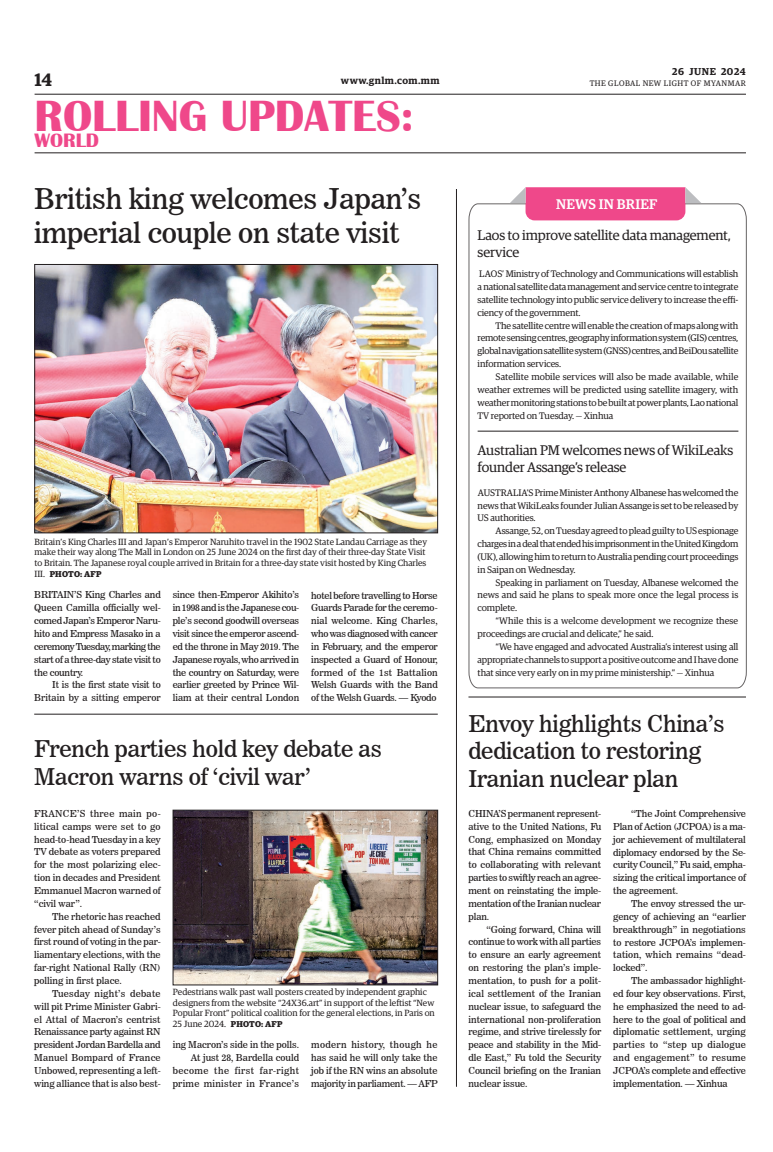
<style>
.page{position:relative;width:773px;height:1152px;background:#fff}
.page>*{position:absolute;margin:0;border:0;box-sizing:border-box;transform-origin:0 0}
.t1{font:700 45px "Britannic";color:#ef488a}
._2_Clm_Head{font:28.5px "News 706 BT Roman C";letter-spacing:-.01em;color:#231f20}
._2_Clm_Head-2{font:23px/27.6px "News 706 BT Roman C";letter-spacing:-.01em;color:#231f20}
.t2{font:700 20px "Britannic";color:#ef488a}
.t3{font:600 18px "Guardian Egyp";color:#231f20}
.Brief_Head{font:14px/16.8px "Guardian Egyp";letter-spacing:-.01em;color:#231f20}
.t4{font:500 14px "Guardian Egyp";letter-spacing:.02em;color:#fff}
.t5{font:600 10px "Guardian Egyp";letter-spacing:.05em;color:#231f20}
._2nd_Body{font:9.5px/12.9px "News 706 BT Roman C";letter-spacing:-.005em;color:#231f20;text-align:justify}
.Brief_2nd_Body{font:9.5px/12.9px "Guardian Egyp";letter-spacing:-.01em;color:#231f20;text-align:justify}
.Normal_Para{font:9.5px/12.9px "News 706 BT Roman C";letter-spacing:-.02em;color:#231f20;text-align:justify}
.Brief_Body{font:9.5px/12.9px "Guardian Egyp";letter-spacing:-.01em;color:#231f20;text-align:justify}
.t6{font:9px/10.8px "Guardian Egyp";color:#231f20}
.t7{font:700 8.5px "Guardian Egyp";letter-spacing:.02em;color:#231f20}
.t8{font:8px "Guardian Egyp";letter-spacing:.06em;color:#231f20}
.s1{font-weight:400;font-size:9px}
.s2{font-weight:700;font-size:8.5px}
</style>
<div class="page">
<hr style="left:35px;top:94px;width:711px;height:1px;background:#231f20">
<hr style="left:35px;top:152px;width:711px;height:1px;background:#231f20">
<svg style="left:468px;top:203px;width:279px;height:486px"></svg>
<svg style="left:509px;top:187px;width:192px;height:33px;background:#ee659b"></svg>
<img style="left:37px;top:266px;width:399px;height:265px">
<div style="left:35px;top:264px;width:403px;height:269px;border:1px solid #231f20"></div>
<img style="left:175px;top:812px;width:261px;height:171px">
<div style="left:173px;top:810px;width:265px;height:175px;border:1px solid #231f20"></div>
<hr style="left:34px;top:714px;width:404px;height:1px;background:#231f20">
<hr style="left:477px;top:431px;width:261px;height:1px;background:#231f20">
<hr style="left:456px;top:189px;width:1px;height:898px;background:#231f20">
<hr style="left:468px;top:697px;width:278px;height:1px;background:#231f20">
<p class="t5" style="left:672px;top:64px;width:75px">26 JUNE 2024</p>
<h3 class="t3" style="left:35px;top:67px;width:19px">14</h3>
<p class="t5" style="left:341px;top:73px;width:100px">www.gnlm.com.mm</p>
<p class="t8" style="left:589px;top:78px;width:158px">THE GLOBAL NEW LIGHT OF MYANMAR</p>
<h1 class="t1" style="left:35px;top:91px;width:380px">ROLLING UPDATES:</h1>
<h3 class="t2" style="left:35px;top:129px;width:66px">WORLD</h3>
<p class="_2_Clm_Head" style="left:34px;top:182px;width:389px">British king welcomes Japan’s</p>
<p class="t4" style="left:556px;top:194px;width:103px">NEWS IN BRIEF</p>
<p class="_2_Clm_Head" style="left:34px;top:216px;width:367px">imperial couple on state visit</p>
<p class="Brief_Head" style="left:477px;top:226px;width:255px">Laos to improve satellite data management, service</p>
<p class="Brief_Body" style="left:477px;top:267px;width:262px">LAOS’ Ministry of Technology and Communications will establish a national satellite data management and service centre to integrate satellite technology into public service delivery to increase the effi&shy;ciency of the government.</p>
<p class="Brief_2nd_Body" style="left:477px;top:318px;width:262px;text-indent:18px">The satellite centre will enable the creation of maps along with remote sensing centres, geography information system (GIS) centres, global navigation satellite system (GNSS) centres, and BeiDou satellite information services.</p>
<p class="Brief_2nd_Body" style="left:477px;top:370px;width:262px;text-indent:18px">Satellite mobile services will also be made available, while weather extremes will be predicted using satellite imagery, with weather monitoring stations to be built at power plants, Lao national TV reported on Tuesday. — Xinhua</p>
<p class="Brief_Head" style="left:477px;top:441px;width:257px">Australian PM welcomes news of WikiLeaks founder Assange’s release</p>
<p class="Brief_Body" style="left:477px;top:485px;width:262px">AUSTRALIA’S Prime Minister Anthony Albanese has welcomed the news that WikiLeaks founder Julian Assange is set to be released by US authorities.</p>
<p class="Brief_2nd_Body" style="left:477px;top:524px;width:262px;text-indent:18px">Assange, 52, on Tuesday agreed to plead guilty to US espionage charges in a deal that ended his imprisonment in the United Kingdom (UK), allowing him to return to Australia pending court proceedings in Saipan on Wednesday.</p>
<p class="Brief_2nd_Body" style="left:477px;top:575px;width:262px;text-indent:18px">Speaking in parliament on Tuesday, Albanese welcomed the news and said he plans to speak more once the legal process is complete.</p>
<p class="Brief_2nd_Body" style="left:477px;top:614px;width:262px;text-indent:18px">“While this is a welcome development we recognize these proceedings are crucial and delicate,” he said.</p>
<p class="Brief_2nd_Body" style="left:477px;top:640px;width:262px;text-indent:18px">“We have engaged and advocated Australia’s interest using all appropriate channels to support a positive outcome and I have done that since very early on in my prime ministership.” — Xinhua</p>
<p class="t6" style="left:35px;top:535px;width:394px">Britain’s King Charles III and Japan’s Emperor Naruhito travel in the 1902 State Landau Carriage as they make their way along The Mall in London on 25 June 2024 on the first day of their three-day State Visit to Britain. The Japanese royal couple arrived in Britain for a three-day state visit hosted by King Charles</p>
<p class="t7" style="left:35px;top:567px;width:68px"><span class="s1">III.</span> PHOTO: AFP</p>
<p class="Normal_Para" style="left:34px;top:589px;width:128px">BRITAIN’S King Charles and Queen Camilla officially wel&shy;comed Japan’s Emperor Naru&shy;hito and Empress Masako in a ceremony Tuesday, marking the start of a three-day state visit to the country.</p>
<p class="_2nd_Body" style="left:34px;top:679px;width:128px;text-align:right">It is the first state visit to<br>Britain by a sitting emperor</p>
<p class="_2nd_Body" style="left:173px;top:589px;width:128px">since then-Emperor Akihito’s in 1998 and is the Japanese cou&shy;ple’s second goodwill overseas visit since the emperor ascend&shy;ed the throne in May 2019. The Japanese royals, who arrived in the country on Saturday, were earlier greeted by Prince Wil&shy;liam at their central London</p>
<p class="_2nd_Body" style="left:311px;top:589px;width:128px">hotel before travelling to Horse Guards Parade for the ceremo&shy;nial welcome. King Charles, who was diagnosed with cancer in February, and the emperor inspected a Guard of Honour, formed of the 1st Battalion Welsh Guards with the Band of the Welsh Guards. — Kyodo</p>
<p class="_2_Clm_Head-2" style="left:34px;top:735px;width:349px">French parties hold key debate as<br>Macron warns of ‘civil war’</p>
<p class="Normal_Para" style="left:34px;top:807px;width:128px">FRANCE’S three main po&shy;litical camps were set to go head-to-head Tuesday in a key TV debate as voters prepared for the most polarizing elec&shy;tion in decades and President Emmanuel Macron warned of “civil war”.</p>
<p class="_2nd_Body" style="left:34px;top:910px;width:128px;text-indent:18px">The rhetoric has reached fever pitch ahead of Sunday’s first round of voting in the par&shy;liamentary elections, with the far-right National Rally (RN) polling in first place.</p>
<p class="_2nd_Body" style="left:34px;top:987px;width:128px;text-indent:18px">Tuesday night’s debate will pit Prime Minister Gabri&shy;el Attal of Macron’s centrist Renaissance party against RN president Jordan Bardella and Manuel Bompard of France Unbowed, representing a left&shy;wing alliance that is also best-</p>
<p class="t6" style="left:173px;top:986px;width:263px">Pedestrians walk past wall posters created by independent graphic designers from the website “24X36.art” in support of the leftist “New Popular Front” political coalition for the general elections, in Paris on 25 June 2024. <span class="s2">PHOTO: AFP</span></p>
<p class="_2nd_Body" style="left:173px;top:1038px;width:128px">ing Macron’s side in the polls.</p>
<p class="_2nd_Body" style="left:173px;top:1051px;width:128px;text-indent:18px">At just 28, Bardella could become the first far-right prime minister in France’s</p>
<p class="_2nd_Body" style="left:311px;top:1038px;width:128px">modern history, though he has said he will only take the job if the RN wins an absolute majority in parliament. — AFP</p>
<p class="_2_Clm_Head-2" style="left:468px;top:710px;width:258px">Envoy highlights China’s dedication to restoring<br>Iranian nuclear plan</p>
<p class="Normal_Para" style="left:468px;top:807px;width:134px">CHINA’S permanent represent&shy;ative to the United Nations, Fu Cong, emphasized on Monday that China remains committed to collaborating with relevant parties to swiftly reach an agree&shy;ment on reinstating the imple&shy;mentation of the Iranian nuclear plan.</p>
<p class="_2nd_Body" style="left:468px;top:923px;width:134px;text-indent:18px">“Going forward, China will continue to work with all parties to ensure an early agreement on restoring the plan’s imple&shy;mentation, to push for a polit&shy;ical settlement of the Iranian nuclear issue, to safeguard the international non-proliferation regime, and strive tirelessly for peace and stability in the Mid&shy;dle East,” Fu told the Security Council briefing on the Iranian nuclear issue.</p>
<p class="_2nd_Body" style="left:613px;top:807px;width:134px;text-indent:18px">“The Joint Comprehensive Plan of Action (JCPOA) is a ma&shy;jor achievement of multilateral diplomacy endorsed by the Se&shy;curity Council,” Fu said, empha&shy;sizing the critical importance of the agreement.</p>
<p class="_2nd_Body" style="left:613px;top:897px;width:134px;text-indent:18px">The envoy stressed the ur&shy;gency of achieving an “earlier breakthrough” in negotiations to restore JCPOA’s implemen&shy;tation, which remains “dead&shy;locked”.</p>
<p class="_2nd_Body" style="left:613px;top:974px;width:134px;text-indent:18px">The ambassador highlight&shy;ed four key observations. First, he emphasized the need to ad&shy;here to the goal of political and diplomatic settlement, urging parties to “step up dialogue and engagement” to resume JCPOA’s complete and effective implementation. — Xinhua</p>
</div>
